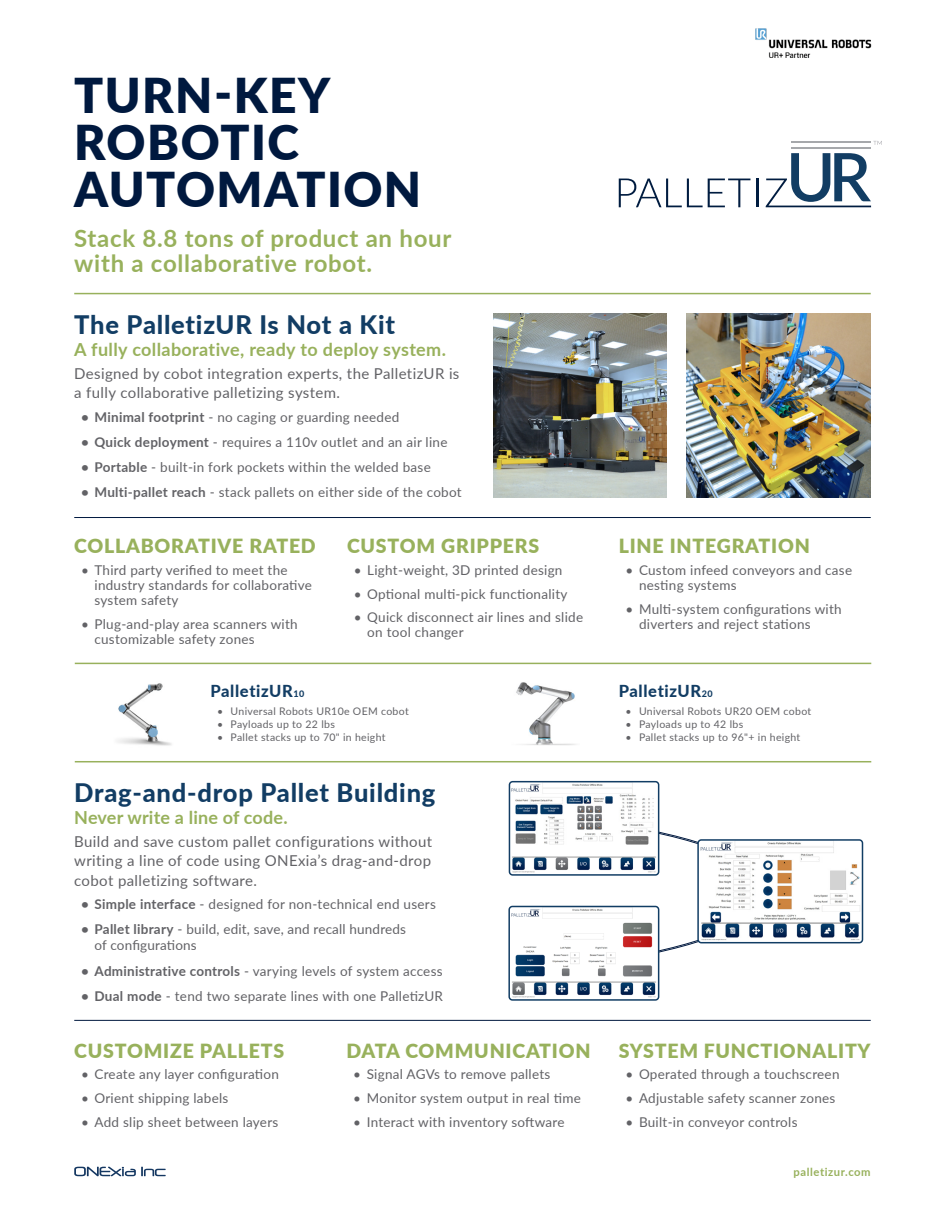
<style>
.page{position:relative;width:945px;height:1215px;background:#fff}
.page>*{position:absolute;margin:0;border:0;box-sizing:border-box;transform-origin:0 0}
.t1{font:900 48px/46.5px "Lato";letter-spacing:.03em;color:#00193f}
.Subhead{font:800 25.5px "Lato";letter-spacing:.03em;color:#123d64}
.Super_Tagline{font:700 24px/25.5px "Lato";letter-spacing:.03em;color:#98b15c}
.Sub_Green_Header{font:900 19.5px "Lato";letter-spacing:.04em;color:#98b15c}
.Sub_Intro_Green{font:700 18px "Lato";letter-spacing:.015em;color:#98b15c}
.Subhead-2{font:800 16.5px "Lato";letter-spacing:.04em;color:#123d64}
.Sub_Intro{font:15px/19.5px "Lato";letter-spacing:.025em;color:#626266}
.t2{font:13.5px/15px "Lato";letter-spacing:.02em;color:#626266}
.Sub_Info_Paragraph{font:700 11.25px "Lato";letter-spacing:.05em;color:#98b15c}
.t3{font:10.5px "Lato";letter-spacing:.03em;color:#626266}
.s1{font-weight:700}
.s2{font-size:9px}
</style>
<div class="page">
<svg style="left:74px;top:1167px;width:92px;height:9px"></svg>
<hr style="left:74px;top:293px;width:797px;height:1px;background:#98b15c">
<hr style="left:75px;top:761px;width:796px;height:1px;background:#98b15c">
<hr style="left:74px;top:517px;width:797px;height:1px;background:#00193f">
<hr style="left:74px;top:1020px;width:797px;height:1px;background:#00193f">
<hr style="left:791px;top:147px;width:80px;height:2px;background:#a6a8ab">
<hr style="left:791px;top:141px;width:80px;height:2px;background:#a6a8ab">
<svg style="left:619px;top:179px;width:131px;height:28px"></svg>
<hr style="left:756px;top:179px;width:2px;height:28px;background:#001c40">
<svg style="left:766px;top:153px;width:105px;height:54px"></svg>
<svg style="left:873px;top:141px;width:9px;height:4px"></svg>
<img style="left:755px;top:28px;width:117px;height:30px">
<hr style="left:75px;top:663px;width:796px;height:1px;background:#98b15c">
<img style="left:117px;top:683px;width:55px;height:63px">
<img style="left:516px;top:682px;width:60px;height:63px">
<svg style="left:618px;top:824px;width:151px;height:136px"></svg>
<img style="left:509px;top:906px;width:150px;height:94px">
<div style="left:508px;top:906px;width:151px;height:95px;border:2px solid #123d64;border-radius:3px"></div>
<img style="left:698px;top:842px;width:164px;height:101px">
<div style="left:697px;top:839px;width:166px;height:104px;border:2px solid #123d64;border-radius:3px"></div>
<img style="left:509px;top:782px;width:150px;height:93px">
<div style="left:509px;top:781px;width:150px;height:95px;border:2px solid #123d64;border-radius:3px"></div>
<img style="left:493px;top:314px;width:174px;height:183px">
<img style="left:687px;top:314px;width:184px;height:183px">
<p class="t1" style="left:74px;top:70px;width:257px">TURN-KEY</p>
<p class="t1" style="left:74px;top:118px;width:348px">ROBOTIC<br>AUTOMATION</p>
<p class="Super_Tagline" style="left:74px;top:224px;width:379px">Stack 8.8 tons of product an hour with a collaborative robot.</p>
<p class="Subhead" style="left:74px;top:306px;width:322px">The PalletizUR Is Not a Kit</p>
<p class="Sub_Intro_Green" style="left:74px;top:336px;width:373px">A fully collaborative, ready to deploy system.</p>
<p class="Sub_Intro" style="left:74px;top:363px;width:387px">Designed by cobot integration experts, the PalletizUR is a fully collaborative palletizing system.</p>
<p class="t2" style="left:81px;top:409px;width:320px"><span class="s1">• Minimal footprint</span> - no caging or guarding needed</p>
<p class="t2" style="left:81px;top:434px;width:368px"><span class="s1">• Quick deployment</span> - requires a 110v outlet and an air line</p>
<p class="t2" style="left:81px;top:459px;width:351px"><span class="s1">• Portable</span> - built-in fork pockets within the welded base</p>
<p class="t2" style="left:81px;top:484px;width:382px"><span class="s1">• Multi-pallet reach</span> - stack pallets on either side of the cobot</p>
<p class="Sub_Green_Header" style="left:74px;top:532px;width:243px">COLLABORATIVE RATED</p>
<p class="t2" style="left:94px;top:562px;width:219px;text-indent:-14px">• Third party verified to meet the industry standards for collaborative system safety</p>
<p class="t2" style="left:94px;top:616px;width:205px;text-indent:-14px">• Plug-and-play area scanners with customizable safety zones</p>
<p class="Sub_Green_Header" style="left:347px;top:532px;width:194px">CUSTOM GRIPPERS</p>
<p class="t2" style="left:354px;top:562px;width:210px">• Light-weight, 3D printed design</p>
<p class="t2" style="left:354px;top:586px;width:215px">• Optional multi-pick functionality</p>
<p class="t2" style="left:367px;top:609px;width:217px;text-indent:-14px">• Quick disconnect air lines and slide on tool changer</p>
<p class="Subhead-2" style="left:210px;top:679px;width:96px">PalletizUR<span class="s2">10</span></p>
<p class="t3" style="left:217px;top:703px;width:193px">• Universal Robots UR10e OEM cobot</p>
<p class="t3" style="left:217px;top:716px;width:119px">• Payloads up to 22 lbs</p>
<p class="t3" style="left:217px;top:729px;width:170px">• Pallet stacks up to 70" in height</p>
<p class="Subhead" style="left:74px;top:774px;width:363px">Drag-and-drop Pallet Building</p>
<p class="Sub_Intro_Green" style="left:74px;top:804px;width:215px">Never write a line of code.</p>
<p class="Sub_Intro" style="left:74px;top:831px;width:359px;text-align:justify">Build and save custom pallet configurations without writing a line of code using ONExia’s drag-and-drop cobot palletizing software.</p>
<p class="t2" style="left:81px;top:896px;width:356px"><span class="s1">• Simple interface</span> - designed for non-technical end users</p>
<p class="t2" style="left:94px;top:920px;width:313px;line-height:16.5px;text-indent:-14px"><span class="s1">• Pallet library</span> - build, edit, save, and recall hundreds of configurations</p>
<p class="t2" style="left:81px;top:963px;width:363px"><span class="s1">• Administrative controls</span> - varying levels of system access</p>
<p class="t2" style="left:81px;top:988px;width:364px"><span class="s1">• Dual mode</span> - tend two separate lines with one PalletizUR</p>
<p class="Sub_Green_Header" style="left:74px;top:1036px;width:212px">CUSTOMIZE PALLETS</p>
<p class="t2" style="left:81px;top:1066px;width:200px">• Create any layer configuration</p>
<p class="t2" style="left:81px;top:1090px;width:149px">• Orient shipping labels</p>
<p class="t2" style="left:81px;top:1114px;width:199px">• Add slip sheet between layers</p>
<p class="Sub_Green_Header" style="left:346px;top:1036px;width:246px">DATA COMMUNICATION</p>
<p class="t2" style="left:353px;top:1066px;width:199px">• Signal AGVs to remove pallets</p>
<p class="t2" style="left:353px;top:1090px;width:229px">• Monitor system output in real time</p>
<p class="t2" style="left:353px;top:1114px;width:213px">• Interact with inventory software</p>
<p class="Sub_Green_Header" style="left:619px;top:532px;width:193px">LINE INTEGRATION</p>
<p class="t2" style="left:639px;top:562px;width:215px;text-indent:-14px">• Custom infeed conveyors and case nesting systems</p>
<p class="t2" style="left:639px;top:601px;width:204px;text-indent:-14px">• Multi-system configurations with diverters and reject stations</p>
<p class="Subhead-2" style="left:619px;top:679px;width:96px">PalletizUR<span class="s2">20</span></p>
<p class="t3" style="left:626px;top:703px;width:187px">• Universal Robots UR20 OEM cobot</p>
<p class="t3" style="left:626px;top:716px;width:119px">• Payloads up to 42 lbs</p>
<p class="t3" style="left:626px;top:729px;width:176px">• Pallet stacks up to 96"+ in height</p>
<p class="Sub_Green_Header" style="left:619px;top:1036px;width:253px">SYSTEM FUNCTIONALITY</p>
<p class="t2" style="left:626px;top:1066px;width:216px">• Operated through a touchscreen</p>
<p class="t2" style="left:626px;top:1090px;width:211px">• Adjustable safety scanner zones</p>
<p class="t2" style="left:626px;top:1114px;width:174px">• Built-in conveyor controls</p>
<p class="Sub_Info_Paragraph" style="left:794px;top:1163px;width:79px">palletizur.com</p>
</div>
